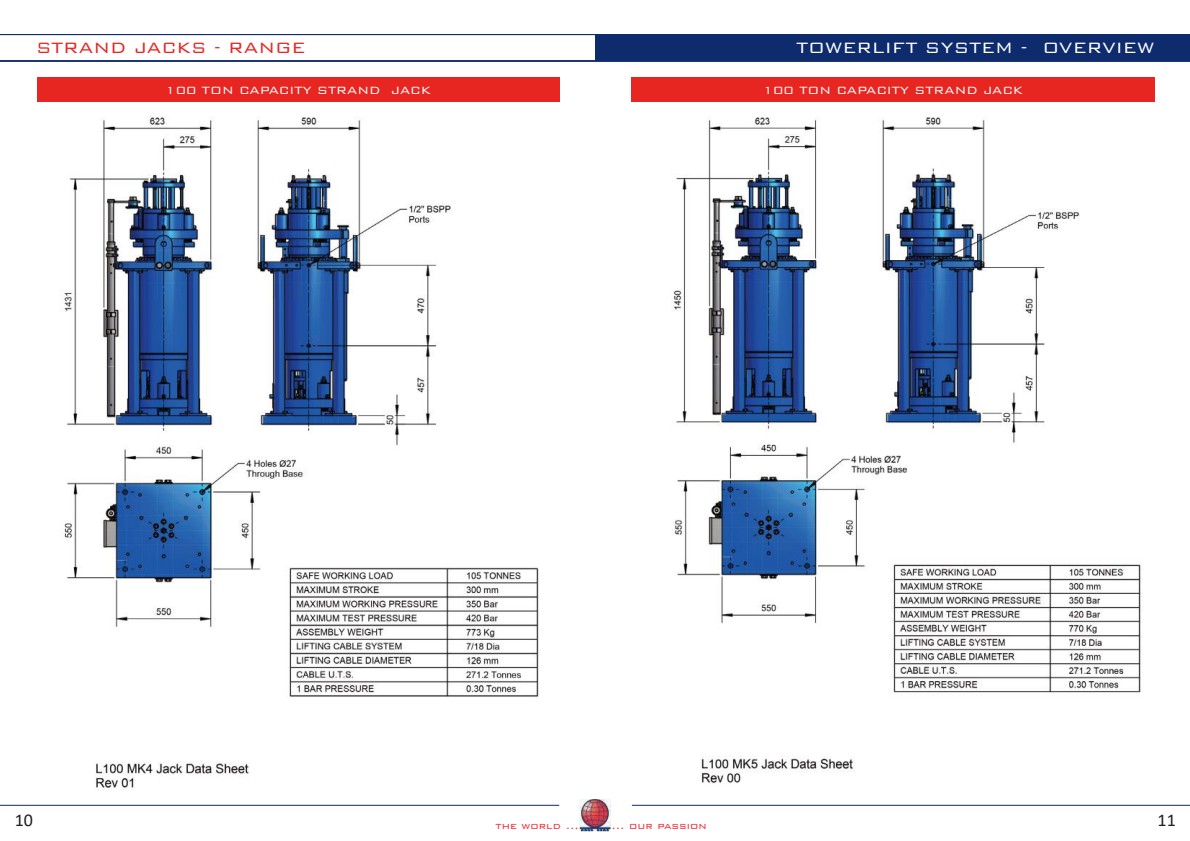
<style>
.page{position:relative;width:1190px;height:841px;background:#fff}
.page>*{position:absolute;margin:0;border:0;box-sizing:border-box;transform-origin:0 0}
.t1{font:300 20px "Bank Gothic BT";color:#fff}
.t2{font:300 20px "Bank Gothic BT";color:#e72621}
.t3{font:18px "Calibri";color:#231f20}
.t4{font:300 14px "Bank Gothic BT";color:#fff}
.t5{font:300 12px "Bank Gothic BT";color:#ee2f3e}
</style>
<div class="page">
<div style="left:37px;top:78px;width:522px;height:25px;background:#e72621"></div>
<div style="left:631px;top:78px;width:524px;height:25px;background:#e72621"></div>
<svg style="left:579px;top:799px;width:32px;height:1px"></svg>
<img style="left:579px;top:800px;width:32px;height:31px">
<div style="left:595px;top:35px;width:595px;height:26px;background:#0d2b6d"></div>
<hr style="left:0;top:34px;width:1190px;height:1px;background:#0d2b6d">
<hr style="left:0;top:60px;width:1190px;height:1px;background:#0d2b6d">
<img style="left:48px;top:117px;width:503px;height:688px">
<img style="left:654px;top:116px;width:500px;height:689px">
<hr style="left:0;top:805px;width:559px;height:1px;background:#0d2b6d">
<hr style="left:632px;top:805px;width:558px;height:1px;background:#0d2b6d">
<p class="t2" style="left:36px;top:37px;width:271px">STRAND JACKS - RANGE</p>
<p class="t1" style="left:796px;top:37px;width:218px">TOWERLIFT SYSTEM</p>
<p class="t1" style="left:843px;top:37px;width:313px">STRAND JACKS - OVERVIEW</p>
<p class="t4" style="left:165px;top:83px;width:267px">100 TON CAPACITY STRAND JACK</p>
<p class="t4" style="left:763px;top:83px;width:262px">100 TON CAPACITY STRAND JACK</p>
<p class="t3" style="left:15px;top:812px;width:20px">10</p>
<p class="t3" style="left:1158px;top:812px;width:20px">11</p>
<p class="t5" style="left:495px;top:819px;width:85px">the world ...</p>
<p class="t5" style="left:611px;top:819px;width:97px">... our passion</p>
</div>
